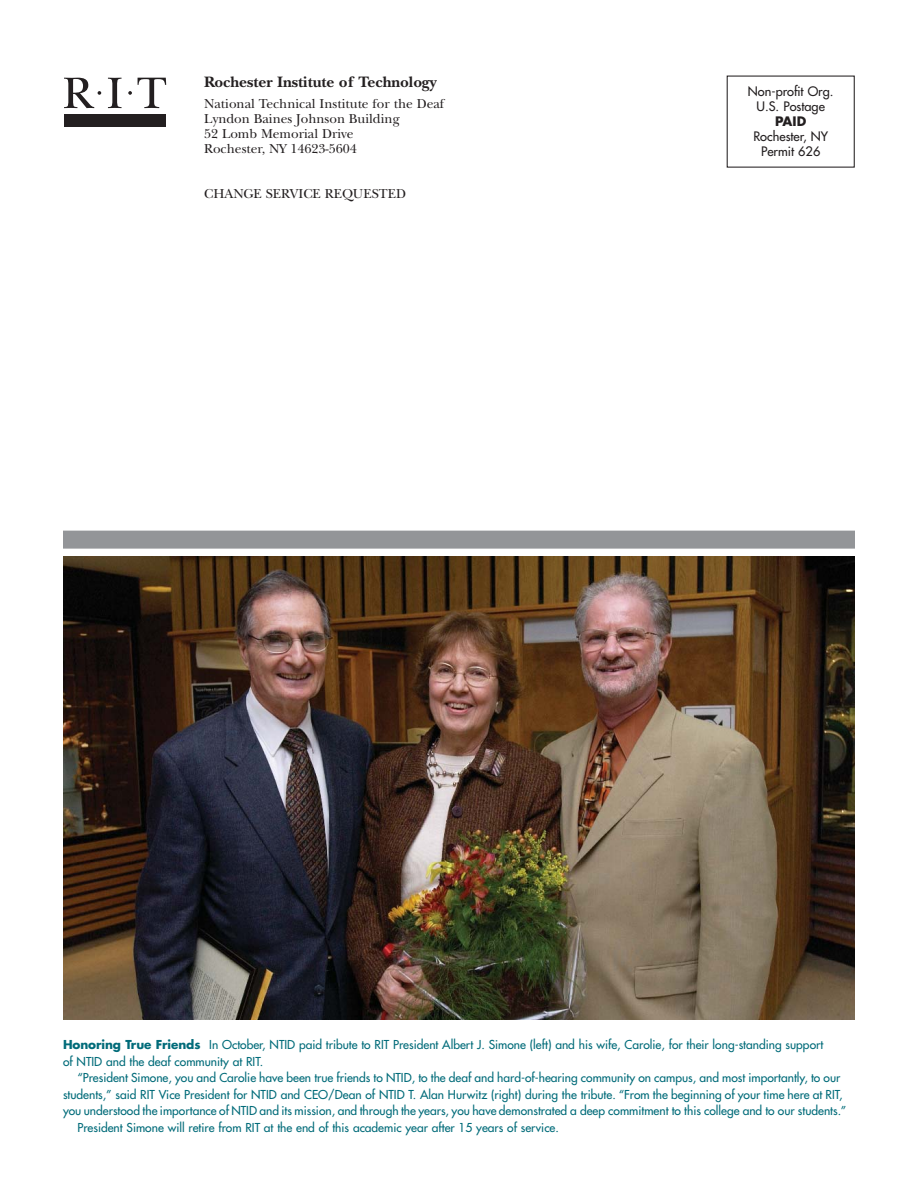
<style>
.page{position:relative;width:918px;height:1188px;background:#fff}
.page>*{position:absolute;margin:0;border:0;box-sizing:border-box;transform-origin:0 0}
.t1{font:700 15.75px "New Baskerville";color:#231f20}
.t2{font:13.5px/15px "New Baskerville";color:#231f20}
.t3{font:12.75px/15px "Futura";color:#231f20;text-align:center}
.t4{font:700 12.75px "Futura";color:#231f20}
.t5{font:12px/16.5px "Futura";color:#006b79}
.s1{font-weight:700}
</style>
<div class="page">
<svg style="left:108px;top:78px;width:14px;height:30px"></svg>
<svg style="left:138px;top:78px;width:28px;height:30px"></svg>
<svg style="left:64px;top:78px;width:37px;height:30px"></svg>
<svg style="left:128px;top:91px;width:4px;height:4px"></svg>
<div style="left:64px;top:115px;width:102px;height:12px;background:#231f20"></div>
<img style="left:63px;top:556px;width:792px;height:463px">
<div style="left:63px;top:531px;width:792px;height:18px;background:#939598"></div>
<h1 class="t1" style="left:204px;top:77px;width:234px">Rochester Institute of Technology</h1>
<p class="t2" style="left:204px;top:98px;width:242px">National Technical Institute for the Deaf<br>Lyndon Baines Johnson Building<br>52 Lomb Memorial Drive<br>Rochester, NY 14623-5604</p>
<p class="t2" style="left:204px;top:188px;width:203px">CHANGE SERVICE REQUESTED</p>
<p class="t3" style="left:748px;top:84px;width:87px">Non-profit Org.<br>U.S. Postage</p>
<p class="t4" style="left:775px;top:115px;width:33px">PAID</p>
<p class="t3" style="left:753px;top:129px;width:76px">Rochester, NY<br>Permit 626</p>
<p class="t5" style="left:63px;top:1038px;width:762px"><span class="s1">Honoring True Friends</span> In October, NTID paid tribute to RIT President Albert J. Simone (left) and his wife, Carolie, for their long-standing support of NTID and the deaf community at RIT.</p>
<p class="t5" style="left:77px;top:1071px;width:764px">“President Simone, you and Carolie have been true friends to NTID, to the deaf and hard-of-hearing community on campus, and most importantly, to our</p>
<p class="t5" style="left:63px;top:1087px;width:781px">students,” said RIT Vice President for NTID and CEO/Dean of NTID T. Alan Hurwitz (right) during the tribute. “From the beginning of your time here at RIT,</p>
<p class="t5" style="left:63px;top:1104px;width:785px">you understood the importance of NTID and its mission, and through the years, you have demonstrated a deep commitment to this college and to our students.”</p>
<p class="t5" style="left:77px;top:1120px;width:483px">President Simone will retire from RIT at the end of this academic year after 15 years of service.</p>
</div>
